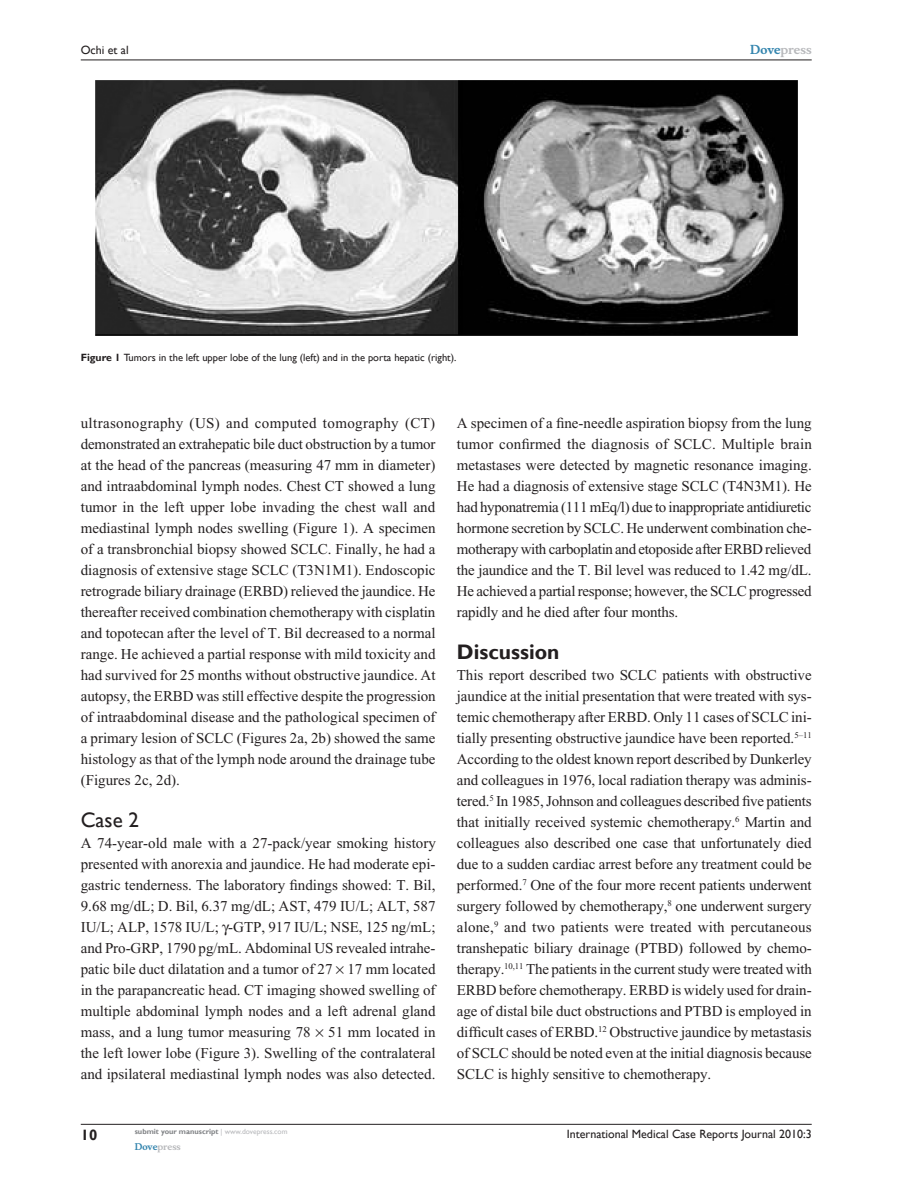
<style>
.page{position:relative;width:918px;height:1188px;background:#fff}
.page>*{position:absolute;margin:0;border:0;box-sizing:border-box;transform-origin:0 0}
.t1{font:700 21px "Gill Sans";color:#231f20}
.t2{font:21px "Gill Sans";color:#231f20}
.t3{font:15px/21px "Times New Roman";color:#231f20;text-align:justify}
.t4{font:700 15px "Gill Sans";color:#231f20}
.t5{font:12px "Gill Sans";color:#231f20}
.t6{font:700 12px "Musee";color:#b8b9bc}
.t7{font:10.5px "Gill Sans";color:#231f20}
.t8{font:700 9px "Musee";color:#b8b9bc}
.t9{font:700 7.5px "Gill Sans";color:#808285}
.s1{color:#3485ae}
.s2{font-weight:700}
.s3{font-weight:400;color:#b8b9bc}
</style>
<div class="page">
<hr style="left:81px;top:1124px;width:731px;height:1px;background:#231f20">
<hr style="left:81px;top:60px;width:731px;height:1px;background:#231f20">
<img style="left:95px;top:81px;width:702px;height:255px">
<p class="t5" style="left:81px;top:43px;width:49px">Ochi et al</p>
<p class="t6" style="left:750px;top:43px;width:63px"><span class="s1">Dove</span>press</p>
<p class="t7" style="left:81px;top:351px;width:377px"><span class="s2">Figure 1</span> Tumors in the left upper lobe of the lung (left) and in the porta hepatic (right).</p>
<p class="t3" style="left:81px;top:412px;width:356px">ultrasonography (US) and computed tomography (CT) demonstrated an extrahepatic bile duct obstruction by a tumor at the head of the pancreas (measuring 47 mm in diameter) and intraabdominal lymph nodes. Chest CT showed a lung tumor in the left upper lobe invading the chest wall and mediastinal lymph nodes swelling (Figure 1). A specimen of a transbronchial biopsy showed SCLC. Finally, he had a diagnosis of extensive stage SCLC (T3N1M1). Endoscopic retrograde biliary drainage (ERBD) relieved the jaundice. He thereafter received combination chemotherapy with cisplatin and topotecan after the level of T. Bil decreased to a normal range. He achieved a partial response with mild toxicity and had survived for 25 months without obstructive jaundice. At autopsy, the ERBD was still effective despite the progression of intraabdominal disease and the pathological specimen of a primary lesion of SCLC (Figures 2a, 2b) showed the same histology as that of the lymph node around the drainage tube (Figures 2c, 2d).</p>
<h1 class="t2" style="left:81px;top:808px;width:60px">Case 2</h1>
<p class="t3" style="left:81px;top:832px;width:357px">A 74-year-old male with a 27-pack/year smoking history presented with anorexia and jaundice. He had moderate epi&shy;gastric tenderness. The laboratory findings showed: T. Bil, 9.68 mg/dL; D. Bil, 6.37 mg/dL; AST, 479 IU/L; ALT, 587<br>IU/L; ALP, 1578 IU/L; -GTP, 917 IU/L; NSE, 125 ng/mL; and Pro-GRP, 1790 pg/mL. Abdominal US revealed intrahe&shy;patic bile duct dilatation and a tumor of 27 17 mm located in the parapancreatic head. CT imaging showed swelling of multiple abdominal lymph nodes and a left adrenal gland mass, and a lung tumor measuring 78 51 mm located in the left lower lobe (Figure 3). Swelling of the contralateral and ipsilateral mediastinal lymph nodes was also detected.</p>
<p class="t3" style="left:457px;top:412px;width:356px">A specimen of a fine-needle aspiration biopsy from the lung tumor confirmed the diagnosis of SCLC. Multiple brain metastases were detected by magnetic resonance imaging.<br>He had a diagnosis of extensive stage SCLC (T4N3M1). He had hyponatremia (111 mEq/l) due to inappropriate antidiuretic hormone secretion by SCLC. He underwent combination che&shy;motherapy with carboplatin and etoposide after ERBD relieved the jaundice and the T. Bil level was reduced to 1.42 mg/dL.<br>He achieved a partial response; however, the SCLC progressed rapidly and he died after four months.</p>
<h1 class="t1" style="left:457px;top:639px;width:104px">Discussion</h1>
<p class="t3" style="left:457px;top:664px;width:356px">This report described two SCLC patients with obstructive jaundice at the initial presentation that were treated with sys&shy;temic chemotherapy after ERBD. Only 11 cases of SCLC ini&shy;tially presenting obstructive jaundice have been reported.<sup>5–11<br></sup>According to the oldest known report described by Dunkerley and colleagues in 1976, local radiation therapy was adminis&shy;tered.<sup>5</sup> In 1985, Johnson and colleagues described five patients that initially received systemic chemotherapy.<sup>6</sup> Martin and colleagues also described one case that unfortunately died due to a sudden cardiac arrest before any treatment could be performed.<sup>7</sup> One of the four more recent patients underwent surgery followed by chemotherapy,<sup>8</sup> one underwent surgery alone,<sup>9</sup> and two patients were treated with percutaneous transhepatic biliary drainage (PTBD) followed by chemo&shy;therapy.<sup>10,11</sup> The patients in the current study were treated with ERBD before chemotherapy. ERBD is widely used for drain&shy;age of distal bile duct obstructions and PTBD is employed in difficult cases of ERBD.<sup>12</sup> Obstructive jaundice by metastasis of SCLC should be noted even at the initial diagnosis because SCLC is highly sensitive to chemotherapy.</p>
<p class="t4" style="left:81px;top:1126px;width:18px">10</p>
<p class="t5" style="left:567px;top:1127px;width:246px">International Medical Case Reports Journal 2010:3</p>
<p class="t9" style="left:135px;top:1127px;width:154px">submit your manuscript <span class="s3">| www.dovepress.com</span></p>
<p class="t8" style="left:135px;top:1141px;width:48px"><span class="s1">Dove</span>press</p>
</div>
